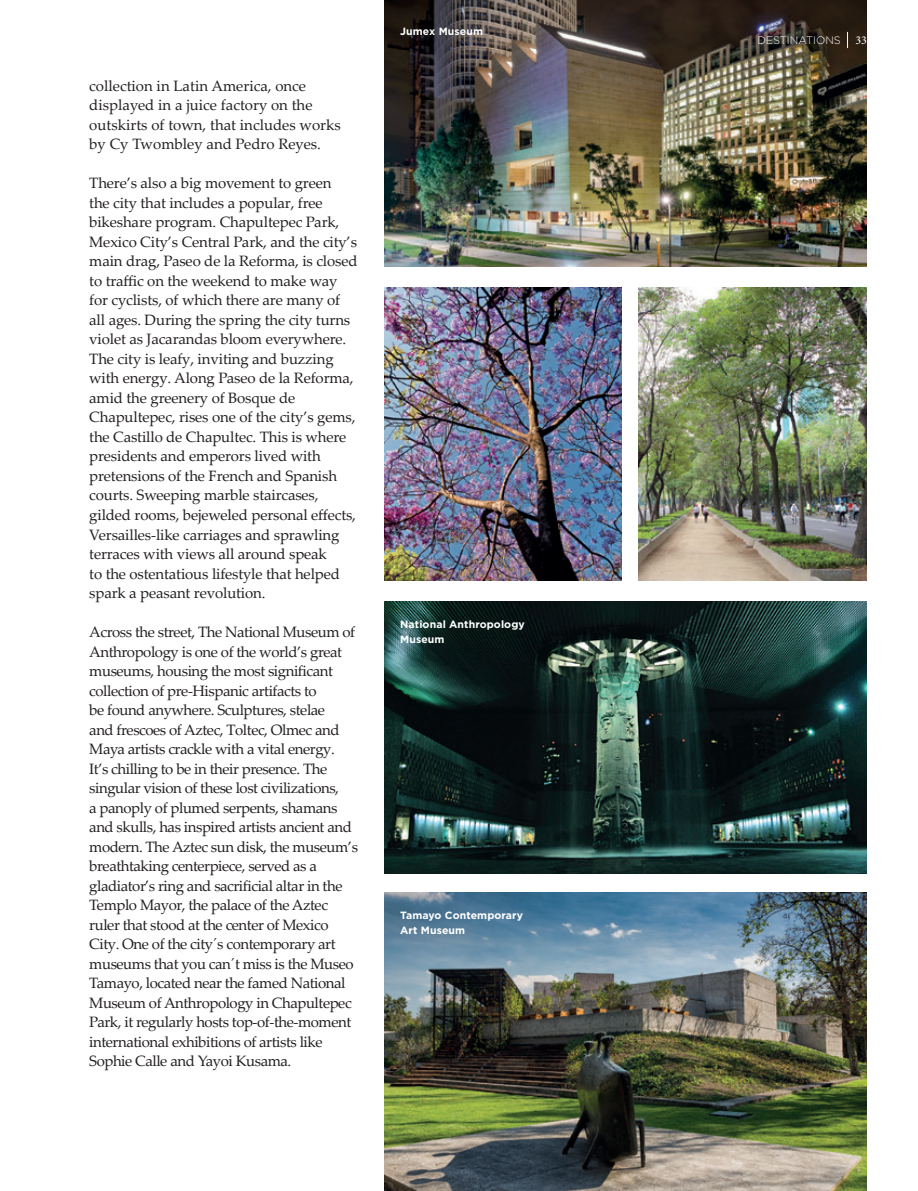
<style>
.page{position:relative;width:918px;height:1191px;background:#fff}
.page>*{position:absolute;margin:0;border:0;box-sizing:border-box;transform-origin:0 0}
.t1{font:15px/19.5px "Palatino Linotype";letter-spacing:-.015em;color:#231f20}
.t2{font:300 10.8px "Gotham";color:#fff}
.t3{font:700 10.5px/15px "Gotham";letter-spacing:.01em;color:#fff}
.s1{font-family:"Minion Pro";font-weight:400;font-size:12px}
</style>
<div class="page">
<img style="left:385px;top:892px;width:482px;height:299px">
<img style="left:385px;top:601px;width:482px;height:272px">
<img style="left:385px;top:0;width:482px;height:266px">
<img style="left:639px;top:288px;width:228px;height:292px">
<img style="left:385px;top:288px;width:237px;height:292px">
<svg style="left:847px;top:32px;width:1px;height:16px"></svg>
<p class="t1" style="left:89px;top:75px;width:253px">collection in Latin America, once displayed in a juice factory on the outskirts of town, that includes works by Cy Twombley and Pedro Reyes.</p>
<p class="t1" style="left:89px;top:173px;width:270px">There’s also a big movement to green<br>the city that includes a popular, free bikeshare program. Chapultepec Park, Mexico City’s Central Park, and the city’s main drag, Paseo de la Reforma, is closed to traffic on the weekend to make way for cyclists, of which there are many of all ages. During the spring the city turns violet as Jacarandas bloom everywhere.<br>The city is leafy, inviting and buzzing with energy. Along Paseo de la Reforma, amid the greenery of Bosque de Chapultepec, rises one of the city’s gems, the Castillo de Chapultec. This is where presidents and emperors lived with pretensions of the French and Spanish courts. Sweeping marble staircases, gilded rooms, bejeweled personal effects, Versailles-like carriages and sprawling terraces with views all around speak<br>to the ostentatious lifestyle that helped spark a peasant revolution.</p>
<p class="t1" style="left:89px;top:621px;width:270px">Across the street, The National Museum of Anthropology is one of the world’s great museums, housing the most significant collection of pre-Hispanic artifacts to<br>be found anywhere. Sculptures, stelae<br>and frescoes of Aztec, Toltec, Olmec and Maya artists crackle with a vital energy.<br>It’s chilling to be in their presence. The singular vision of these lost civilizations,<br>a panoply of plumed serpents, shamans and skulls, has inspired artists ancient and modern. The Aztec sun disk, the museum’s breathtaking centerpiece, served as a gladiator’s ring and sacrificial altar in the Templo Mayor, the palace of the Aztec ruler that stood at the center of Mexico City. One of the city´s contemporary art museums that you can´t miss is the Museo Tamayo, located near the famed National Museum of Anthropology in Chapultepec Park, it regularly hosts top-of-the-moment international exhibitions of artists like Sophie Calle and Yayoi Kusama.</p>
<p class="t3" style="left:400px;top:24px;width:84px">Jumex Museum</p>
<p class="t3" style="left:400px;top:616px;width:126px">National Anthropology<br>Museum</p>
<p class="t3" style="left:400px;top:907px;width:124px">Tamayo Contemporary<br>Art Museum</p>
<p class="t2" style="left:757px;top:33px;width:111px">DESTINATIONS <span class="s1">33</span></p>
</div>
